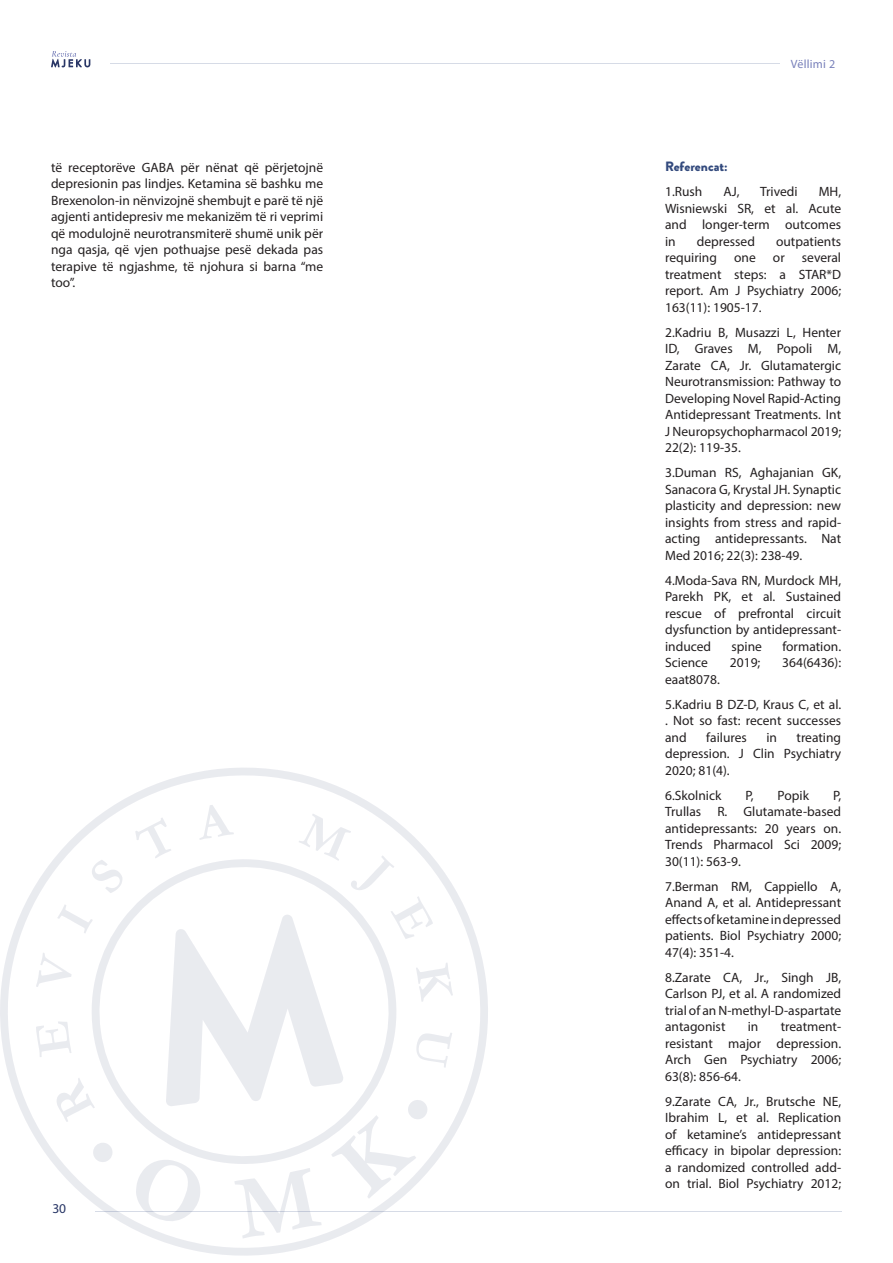
<style>
.page{position:relative;width:893px;height:1263px;background:#fff}
.page>*{position:absolute;margin:0;border:0;box-sizing:border-box;transform-origin:0 0}
.Paragraph_Style_1{font:13.5px/16.5px "Myriad Pro";color:#231f20;text-align:justify}
.Paragraph_Style_1-2{font:900 13.5px "Brandon Grotesque";color:#334a7d}
.t1{font:13.5px "Myriad Pro";color:#273565}
.t2{font:12px "Myriad Pro";letter-spacing:.02em;color:#7880ba}
</style>
<div class="page">
<hr style="left:111px;top:63px;width:669px;height:1px;background:#d6dbe6">
<hr style="left:96px;top:1211px;width:746px;height:1px;background:#d6dbe6">
<svg style="left:51px;top:51px;width:39px;height:17px"></svg>
<svg style="left:0;top:768px;width:488px;height:488px"></svg>
<svg style="left:136px;top:896px;width:317px;height:342px"></svg>
<p class="t2" style="left:791px;top:57px;width:46px">Vëllimi 2</p>
<p class="Paragraph_Style_1" style="left:51px;top:159px;width:274px">të receptorëve GABA për nënat që përjetojnë depresionin pas lindjes. Ketamina së bashku me Brexenolon-in nënvizojnë shembujt e parë të një agjenti antidepresiv me mekanizëm të ri veprimi që modulojnë neurotransmiterë shumë unik për nga qasja, që vjen pothuajse pesë dekada pas terapive të ngjashme, të njohura si barna “me too”.</p>
<p class="Paragraph_Style_1-2" style="left:665px;top:157px;width:64px">Referencat:</p>
<p class="Paragraph_Style_1" style="left:665px;top:183px;width:39px">1.Rush</p>
<p class="Paragraph_Style_1" style="left:723px;top:183px;width:18px">AJ,</p>
<p class="Paragraph_Style_1" style="left:760px;top:183px;width:39px">Trivedi</p>
<p class="Paragraph_Style_1" style="left:665px;top:183px;width:178px;text-indent:154px">MH, Wisniewski SR, et al. Acute and longer-term outcomes in</p>
<p class="Paragraph_Style_1" style="left:697px;top:233px;width:60px">depressed</p>
<p class="Paragraph_Style_1" style="left:776px;top:233px;width:67px">outpatients</p>
<p class="Paragraph_Style_1" style="left:665px;top:249px;width:53px">requiring</p>
<p class="Paragraph_Style_1" style="left:734px;top:249px;width:23px">one</p>
<p class="Paragraph_Style_1" style="left:773px;top:249px;width:13px">or</p>
<p class="Paragraph_Style_1" style="left:665px;top:249px;width:178px;text-indent:137px">several treatment steps: a STAR*D report. Am J Psychiatry 2006; 163(11): 1905-17.</p>
<p class="Paragraph_Style_1" style="left:665px;top:324px;width:178px">2.Kadriu B, Musazzi L, Henter ID, Graves M, Popoli M, Zarate CA, Jr. Glutamatergic Neurotransmission: Pathway to Developing Novel Rapid-Acting Antidepressant Treatments. Int J Neuropsychopharmacol 2019; 22(2): 119-35.</p>
<p class="Paragraph_Style_1" style="left:665px;top:464px;width:178px">3.Duman RS, Aghajanian GK, Sanacora G, Krystal JH. Synaptic plasticity and depression: new insights from stress and rapid&shy;acting antidepressants. Nat Med 2016; 22(3): 238-49.</p>
<p class="Paragraph_Style_1" style="left:665px;top:572px;width:178px">4.Moda-Sava RN, Murdock MH, Parekh PK, et al. Sustained rescue of prefrontal circuit dysfunction by antidepressant&shy;induced</p>
<p class="Paragraph_Style_1" style="left:732px;top:638px;width:32px">spine</p>
<p class="Paragraph_Style_1" style="left:782px;top:638px;width:60px">formation.</p>
<p class="t1" style="left:52px;top:1200px;width:15px">30</p>
<p class="Paragraph_Style_1" style="left:665px;top:654px;width:44px">Science</p>
<p class="Paragraph_Style_1" style="left:730px;top:654px;width:32px">2019;</p>
<p class="Paragraph_Style_1" style="left:782px;top:654px;width:60px">364(6436):</p>
<p class="Paragraph_Style_1" style="left:665px;top:671px;width:56px">eaat8078.</p>
<p class="Paragraph_Style_1" style="left:665px;top:696px;width:178px">5.Kadriu B DZ-D, Kraus C, et al. . Not so fast: recent successes and</p>
<p class="Paragraph_Style_1" style="left:706px;top:729px;width:42px">failures</p>
<p class="Paragraph_Style_1" style="left:766px;top:729px;width:12px">in</p>
<p class="Paragraph_Style_1" style="left:665px;top:729px;width:178px;text-indent:131px">treating depression. J Clin Psychiatry 2020; 81(4).</p>
<p class="Paragraph_Style_1" style="left:665px;top:787px;width:58px">6.Skolnick</p>
<p class="Paragraph_Style_1" style="left:745px;top:787px;width:10px">P,</p>
<p class="Paragraph_Style_1" style="left:778px;top:787px;width:33px">Popik</p>
<p class="Paragraph_Style_1" style="left:665px;top:787px;width:178px;text-indent:168px">P, Trullas R. Glutamate-based antidepressants: 20 years on.<br>Trends Pharmacol Sci 2009; 30(11): 563-9.</p>
<p class="Paragraph_Style_1" style="left:665px;top:878px;width:178px">7.Berman RM, Cappiello A, Anand A, et al. Antidepressant effects of ketamine in depressed patients. Biol Psychiatry 2000; 47(4): 351-4.</p>
<p class="Paragraph_Style_1" style="left:665px;top:969px;width:178px">8.Zarate CA, Jr., Singh JB, Carlson PJ, et al. A randomized trial of an N-methyl-D-aspartate antagonist</p>
<p class="Paragraph_Style_1" style="left:748px;top:1018px;width:12px">in</p>
<p class="Paragraph_Style_1" style="left:665px;top:1018px;width:178px;text-indent:116px">treatment&shy;resistant major depression.<br>Arch Gen Psychiatry 2006; 63(8): 856-64.</p>
<p class="Paragraph_Style_1" style="left:665px;top:1093px;width:178px">9.Zarate CA, Jr., Brutsche NE, Ibrahim L, et al. Replication of ketamine’s antidepressant efficacy in bipolar depression: a randomized controlled add&shy;on trial. Biol Psychiatry 2012;</p>
</div>
